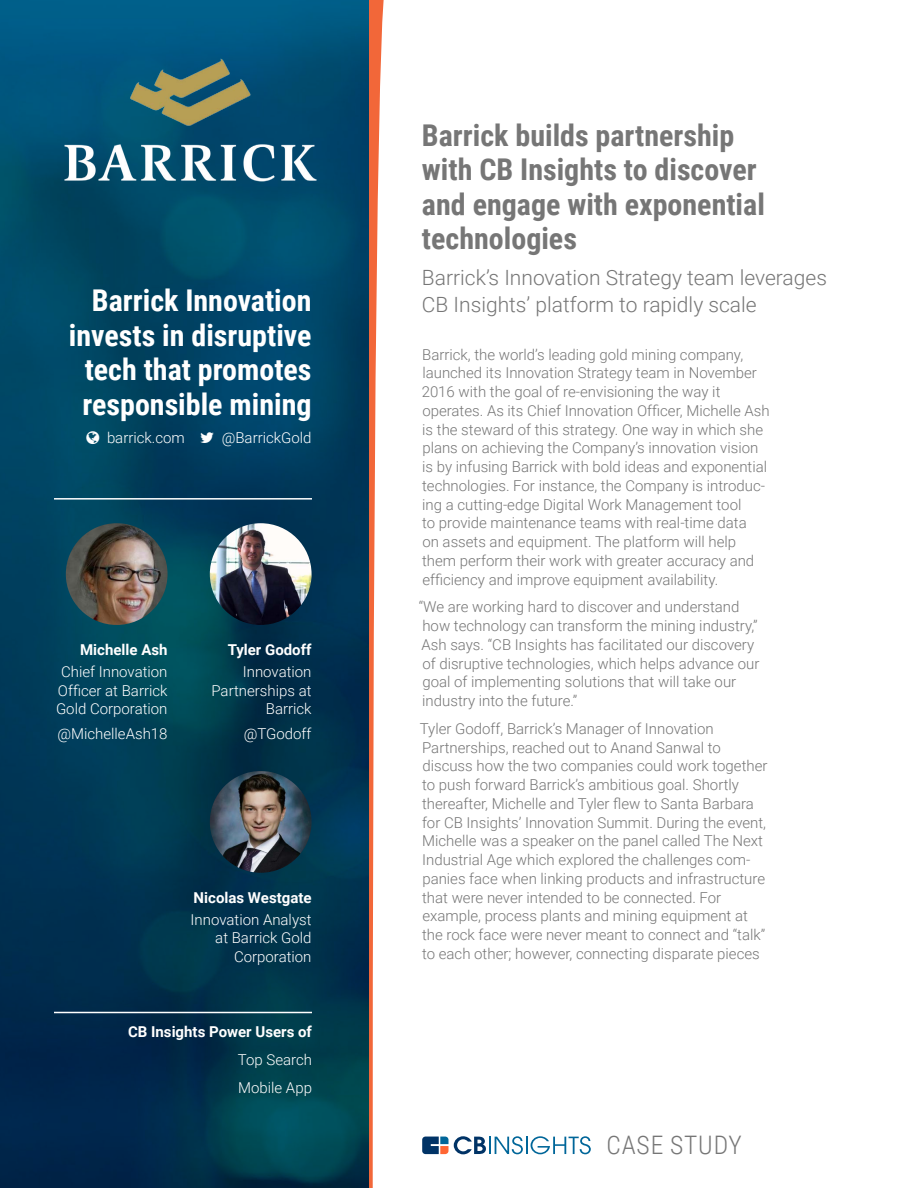
<style>
.page{position:relative;width:918px;height:1188px;background:#fff}
.page>*{position:absolute;margin:0;border:0;box-sizing:border-box;transform-origin:0 0}
.t1{font:700 30px/34.5px "Roboto Condensed";color:#767676}
.t2{font:700 30px/34.5px "Roboto Condensed";color:#fff;text-align:right}
.t3{font:300 25.5px "Roboto Condensed";letter-spacing:.035em;color:#767676}
.t4{font:300 21px/27px "Roboto";color:#767676}
.t5{font:300 15px/18.8px "Roboto";color:#767676}
.t6{font:300 15px/18.8px "Roboto";color:#fff;text-align:right}
.t7{font:700 15px "Roboto";color:#fff}
</style>
<div class="page">
<svg style="left:368px;top:0;width:16px;height:1188px"></svg>
<svg style="left:0;top:0;width:368px;height:1188px;background:#003d5a"></svg>
<hr style="left:54px;top:498px;width:258px;height:2px;background:#fff">
<svg style="left:422px;top:1136px;width:169px;height:18px"></svg>
<hr style="left:54px;top:1012px;width:258px;height:1px;background:#fff">
<img style="left:62px;top:57px;width:257px;height:127px">
<img style="left:66px;top:523px;width:102px;height:102px;border-radius:51px">
<img style="left:210px;top:523px;width:102px;height:102px;border-radius:51px">
<img style="left:210px;top:771px;width:102px;height:102px;border-radius:51px">
<svg style="left:87px;top:431px;width:16px;height:13px"></svg>
<svg style="left:201px;top:432px;width:13px;height:11px"></svg>
<h1 class="t2" style="left:69px;top:282px;width:244px">Barrick Innovation invests in disruptive tech that promotes responsible mining</h1>
<p class="t6" style="left:107px;top:427px;width:79px">barrick.com</p>
<p class="t6" style="left:222px;top:427px;width:91px">@BarrickGold</p>
<p class="t7" style="left:80px;top:639px;width:89px">Michelle Ash</p>
<p class="t6" style="left:56px;top:662px;width:113px;text-align:center">Chief Innovation<br>Officer at Barrick<br>Gold Corporation</p>
<p class="t6" style="left:58px;top:724px;width:112px">@MichelleAsh18</p>
<p class="t7" style="left:228px;top:639px;width:85px">Tyler Godoff</p>
<p class="t6" style="left:212px;top:662px;width:102px">Innovation<br>Partnerships at<br>Barrick</p>
<p class="t6" style="left:244px;top:724px;width:69px">@TGodoff</p>
<p class="t7" style="left:194px;top:887px;width:119px">Nicolas Westgate</p>
<p class="t6" style="left:191px;top:909px;width:122px">Innovation Analyst at Barrick Gold<br>Corporation</p>
<p class="t7" style="left:128px;top:1021px;width:185px">CB Insights Power Users of</p>
<p class="t6" style="left:238px;top:1045px;width:76px;line-height:27.8px;text-align:left">Top Search<br>Mobile App</p>
<h1 class="t1" style="left:422px;top:117px;width:344px">Barrick builds partnership with CB Insights to discover and engage with exponential technologies</h1>
<h3 class="t4" style="left:422px;top:263px;width:406px">Barrick’s Innovation Strategy team leverages<br>CB Insights’ platform to rapidly scale</h3>
<p class="t5" style="left:422px;top:344px;width:350px">Barrick, the world’s leading gold mining company, launched its Innovation Strategy team in November 2016 with the goal of re-envisioning the way it operates. As its Chief Innovation Officer, Michelle Ash is the steward of this strategy. One way in which she plans on achieving the Company’s innovation vision is by infusing Barrick with bold ideas and exponential technologies. For instance, the Company is introduc&shy;ing a cutting-edge Digital Work Management tool<br>to provide maintenance teams with real-time data<br>on assets and equipment. The platform will help them perform their work with greater accuracy and efficiency and improve equipment availability.</p>
<p class="t5" style="left:419px;top:597px;width:342px">“We are working hard to discover and understand how technology can transform the mining industry,” Ash says. “CB Insights has facilitated our discovery of disruptive technologies, which helps advance our goal of implementing solutions that will take our industry into the future.”</p>
<p class="t5" style="left:420px;top:719px;width:349px">Tyler Godoff, Barrick’s Manager of Innovation Partnerships, reached out to Anand Sanwal to discuss how the two companies could work together to push forward Barrick’s ambitious goal. Shortly thereafter, Michelle and Tyler flew to Santa Barbara for CB Insights’ Innovation Summit. During the event, Michelle was a speaker on the panel called The Next Industrial Age which explored the challenges com&shy;panies face when linking products and infrastructure that were never intended to be connected. For example, process plants and mining equipment at the rock face were never meant to connect and “talk” to each other; however, connecting disparate pieces</p>
<h2 class="t3" style="left:606px;top:1127px;width:137px">CASE STUDY</h2>
</div>
